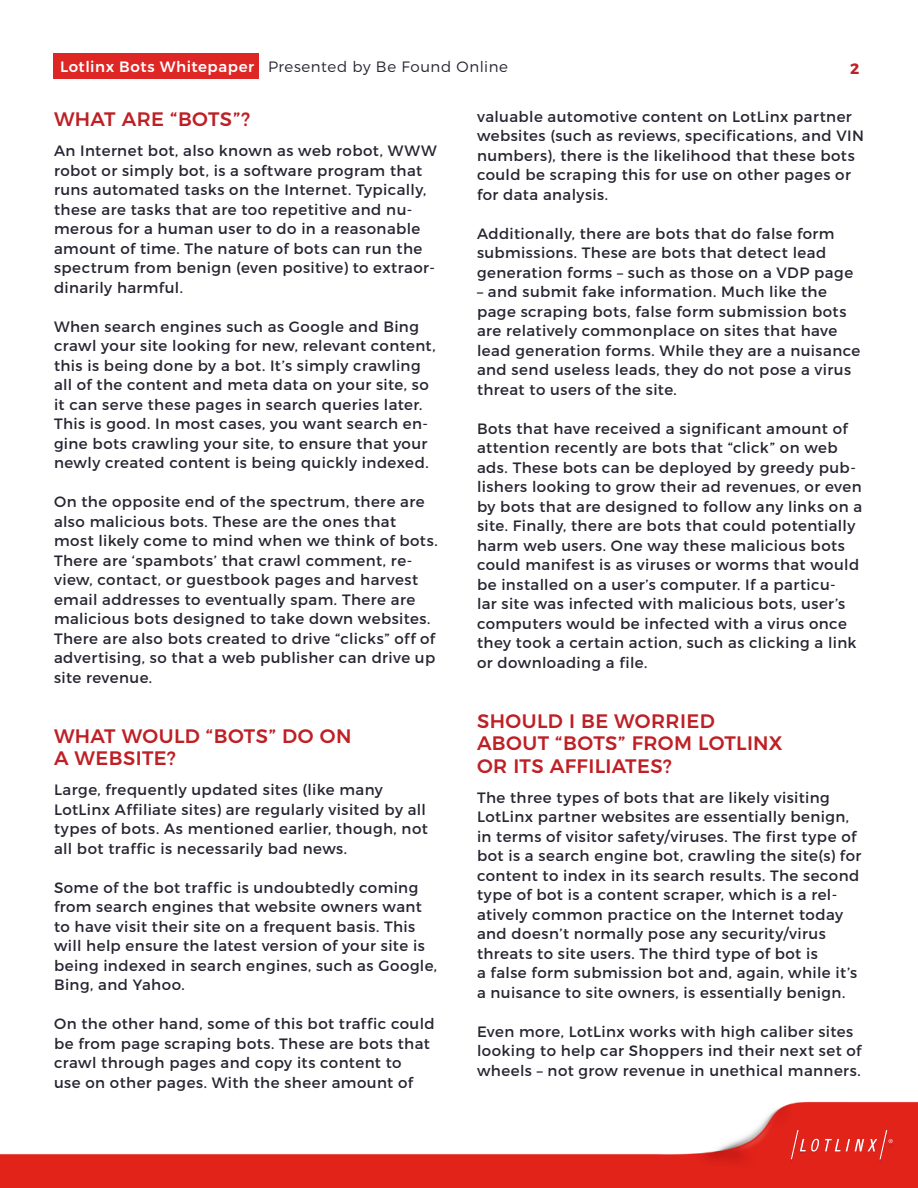
<style>
.page{position:relative;width:918px;height:1188px;background:#fff}
.page>*{position:absolute;margin:0;border:0;box-sizing:border-box;transform-origin:0 0}
.t1{font:500 19.5px/22.5px "Montserrat";letter-spacing:.02em;color:#be2025}
.t2{font:15px/19.5px "Montserrat";letter-spacing:.03em;color:#272531}
.t3{font:300 15px "Montserrat";letter-spacing:.035em;color:#272531}
.t4{font:700 15px "Montserrat";color:#bf2126}
.s1{font-weight:500;color:#fff}
</style>
<div class="page">
<img style="left:0;top:1101px;width:918px;height:87px">
<svg style="left:791px;top:1130px;width:102px;height:32px;background:#e3372f"></svg>
<div style="left:54px;top:53px;width:205px;height:26px;background:#de2625"></div>
<p class="t3" style="left:60px;top:61px;width:450px"><span class="s1">Lotlinx Bots Whitepaper</span> Presented by Be Found Online</p>
<h1 class="t1" style="left:54px;top:109px;width:198px">WHAT ARE “BOTS”?</h1>
<p class="t2" style="left:54px;top:142px;width:384px">An Internet bot, also known as web robot, WWW robot or simply bot, is a software program that runs automated tasks on the Internet. Typically, these are tasks that are too repetitive and nu&shy;merous for a human user to do in a reasonable amount of time. The nature of bots can run the spectrum from benign (even positive) to extraor&shy;dinarily harmful.</p>
<p class="t2" style="left:54px;top:317px;width:383px">When search engines such as Google and Bing crawl your site looking for new, relevant content, this is being done by a bot. It’s simply crawling all of the content and meta data on your site, so it can serve these pages in search queries later.<br>This is good. In most cases, you want search en&shy;gine bots crawling your site, to ensure that your newly created content is being quickly indexed.</p>
<p class="t2" style="left:54px;top:493px;width:385px">On the opposite end of the spectrum, there are also malicious bots. These are the ones that most likely come to mind when we think of bots.<br>There are ‘spambots’ that crawl comment, re&shy;view, contact, or guestbook pages and harvest email addresses to eventually spam. There are malicious bots designed to take down websites.<br>There are also bots created to drive “clicks” off of advertising, so that a web publisher can drive up site revenue.</p>
<p class="t4" style="left:850px;top:61px;width:11px">2</p>
<p class="t2" style="left:477px;top:107px;width:388px">valuable automotive content on LotLinx partner websites (such as reviews, specifications, and VIN numbers), there is the likelihood that these bots could be scraping this for use on other pages or for data analysis.</p>
<p class="t2" style="left:477px;top:224px;width:378px">Additionally, there are bots that do false form submissions. These are bots that detect lead generation forms – such as those on a VDP page</p>
<p class="t2" style="left:477px;top:283px;width:385px">– and submit fake information. Much like the page scraping bots, false form submission bots are relatively commonplace on sites that have lead generation forms. While they are a nuisance and send useless leads, they do not pose a virus threat to users of the site.</p>
<p class="t2" style="left:477px;top:419px;width:387px">Bots that have received a significant amount of attention recently are bots that “click” on web ads. These bots can be deployed by greedy pub&shy;lishers looking to grow their ad revenues, or even by bots that are designed to follow any links on a site. Finally, there are bots that could potentially harm web users. One way these malicious bots could manifest is as viruses or worms that would be installed on a user’s computer. If a particu-<br>lar site was infected with malicious bots, user’s computers would be infected with a virus once they took a certain action, such as clicking a link or downloading a file.</p>
<h1 class="t1" style="left:54px;top:726px;width:299px">WHAT WOULD “BOTS” DO ON<br>A WEBSITE?</h1>
<p class="t2" style="left:54px;top:781px;width:375px">Large, frequently updated sites (like many LotLinx Affiliate sites) are regularly visited by all types of bots. As mentioned earlier, though, not all bot traffic is necessarily bad news.</p>
<p class="t2" style="left:54px;top:878px;width:385px">Some of the bot traffic is undoubtedly coming from search engines that website owners want to have visit their site on a frequent basis. This will help ensure the latest version of your site is being indexed in search engines, such as Google, Bing, and Yahoo.</p>
<p class="t2" style="left:54px;top:1015px;width:382px">On the other hand, some of this bot traffic could be from page scraping bots. These are bots that crawl through pages and copy its content to<br>use on other pages. With the sheer amount of</p>
<h1 class="t1" style="left:477px;top:711px;width:307px">SHOULD I BE WORRIED<br>ABOUT “BOTS” FROM LOTLINX<br>OR ITS AFFILIATES?</h1>
<p class="t2" style="left:477px;top:788px;width:386px">The three types of bots that are likely visiting LotLinx partner websites are essentially benign, in terms of visitor safety/viruses. The first type of bot is a search engine bot, crawling the site(s) for content to index in its search results. The second type of bot is a content scraper, which is a rel&shy;atively common practice on the Internet today and doesn’t normally pose any security/virus threats to site users. The third type of bot is<br>a false form submission bot and, again, while it’s a nuisance to site owners, is essentially benign.</p>
<p class="t2" style="left:477px;top:1022px;width:386px">Even more, LotLinx works with high caliber sites looking to help car Shoppers ind their next set of wheels – not grow revenue in unethical manners.</p>
</div>
